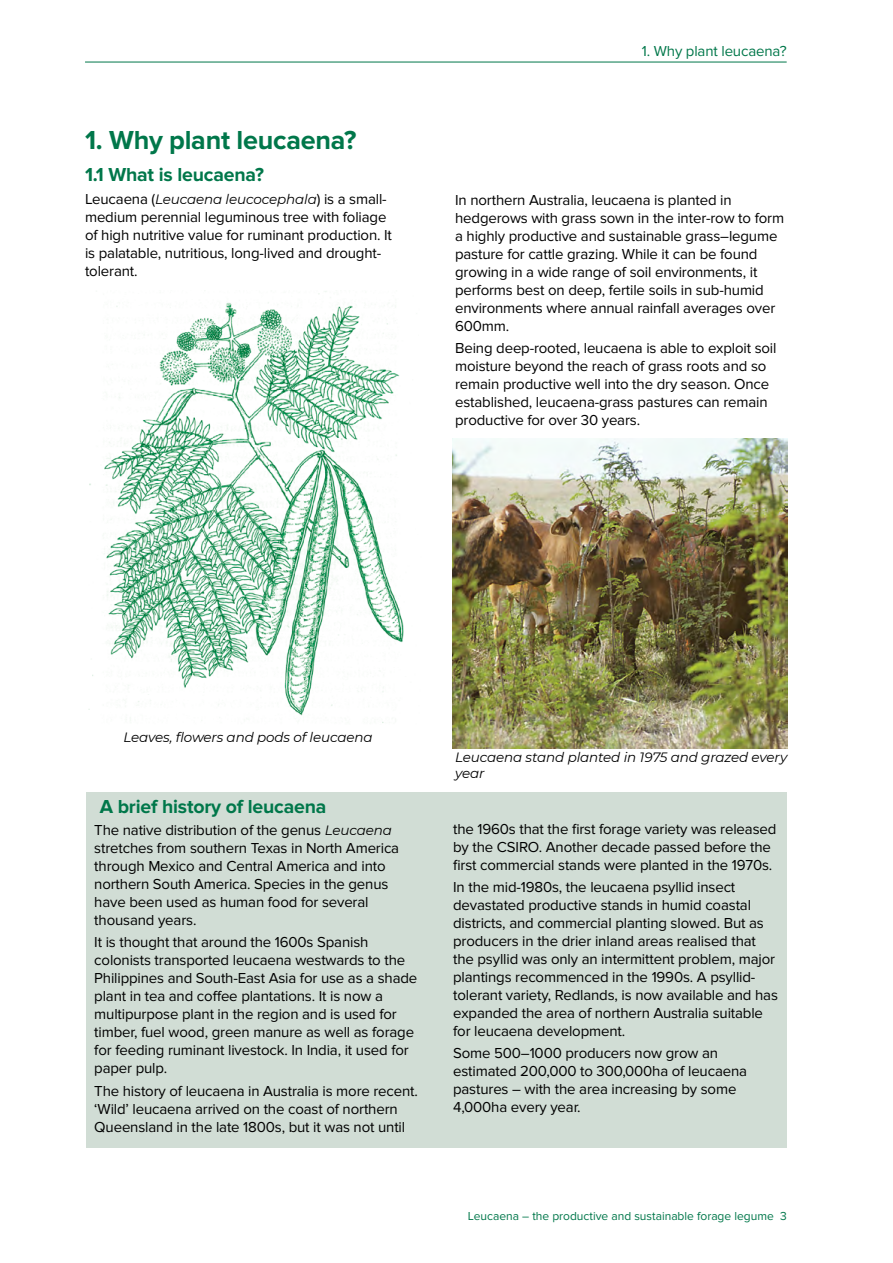
<style>
.page{position:relative;width:893px;height:1263px;background:#fff}
.page>*{position:absolute;margin:0;border:0;box-sizing:border-box;transform-origin:0 0}
.t1{font:700 27px "Proxima Nova";letter-spacing:-.01em;color:#00774a}
.t2{font:700 19.5px "Proxima Nova";letter-spacing:-.01em;color:#00774a}
.t3{font:15px/18px "Proxima Nova";letter-spacing:-.01em;color:#000}
.t4{font:15px "Proxima Nova";letter-spacing:-.01em;color:#00774a}
.t5{font:italic 13.5px/16.5px "Montserrat";letter-spacing:-.01em;color:#000}
.t6{font:12px "Proxima Nova";color:#00774a}
.s1{font-family:"Proxima Nova";font-style:normal;font-size:15px}
.s2{font-family:"Montserrat";font-style:italic;font-size:13.5px}
</style>
<div class="page">
<hr style="left:85px;top:62px;width:702px;height:1px;background:#00774a">
<img style="left:88px;top:291px;width:316px;height:432px">
<div style="left:86px;top:792px;width:700px;height:355px;background:#d1ddd5"></div>
<img style="left:453px;top:438px;width:335px;height:311px">
<h1 class="t1" style="left:85px;top:124px;width:273px">1. Why plant leucaena?</h1>
<h2 class="t2" style="left:85px;top:164px;width:180px">1.1 What is leucaena?</h2>
<p class="t5" style="left:85px;top:190px;width:303px"><span class="s1">Leucaena (</span>Leucaena leucocephala<span class="s1">) is a small-</span></p>
<p class="t3" style="left:85px;top:208px;width:308px">medium perennial leguminous tree with foliage of high nutritive value for ruminant production. It is palatable, nutritious, long-lived and drought&shy;tolerant.</p>
<p class="t4" style="left:642px;top:43px;width:146px">1. Why plant leucaena?</p>
<p class="t3" style="left:455px;top:191px;width:330px">In northern Australia, leucaena is planted in hedgerows with grass sown in the inter-row to form a highly productive and sustainable grass–legume pasture for cattle grazing. While it can be found growing in a wide range of soil environments, it performs best on deep, fertile soils in sub-humid environments where annual rainfall averages over 600mm.</p>
<p class="t3" style="left:455px;top:339px;width:323px">Being deep-rooted, leucaena is able to exploit soil moisture beyond the reach of grass roots and so remain productive well into the dry season. Once established, leucaena-grass pastures can remain productive for over 30 years.</p>
<p class="t5" style="left:123px;top:728px;width:251px">Leaves, flowers and pods of leucaena</p>
<h2 class="t2" style="left:100px;top:796px;width:228px">A brief history of leucaena</h2>
<p class="t3" style="left:94px;top:821px;width:306px">The native distribution of the genus <span class="s2">Leucaena </span>stretches from southern Texas in North America through Mexico and Central America and into northern South America. Species in the genus have been used as human food for several thousand years.</p>
<p class="t3" style="left:94px;top:933px;width:325px">It is thought that around the 1600s Spanish colonists transported leucaena westwards to the Philippines and South-East Asia for use as a shade plant in tea and coffee plantations. It is now a multipurpose plant in the region and is used for timber, fuel wood, green manure as well as forage for feeding ruminant livestock. In India, it used for paper pulp.</p>
<p class="t3" style="left:94px;top:1082px;width:325px">The history of leucaena in Australia is more recent. ‘Wild’ leucaena arrived on the coast of northern<br>Queensland in the late 1800s, but it was not until</p>
<p class="t5" style="left:455px;top:748px;width:334px">Leucaena stand planted in 1975 and grazed every year</p>
<p class="t3" style="left:453px;top:820px;width:325px">the 1960s that the first forage variety was released by the CSIRO. Another decade passed before the first commercial stands were planted in the 1970s.</p>
<p class="t3" style="left:453px;top:878px;width:326px">In the mid-1980s, the leucaena psyllid insect devastated productive stands in humid coastal districts, and commercial planting slowed. But as producers in the drier inland areas realised that the psyllid was only an intermittent problem, major plantings recommenced in the 1990s. A psyllid&shy;tolerant variety, Redlands, is now available and has expanded the area of northern Australia suitable for leucaena development.</p>
<p class="t3" style="left:453px;top:1044px;width:295px">Some 500–1000 producers now grow an estimated 200,000 to 300,000ha of leucaena pastures – with the area increasing by some 4,000ha every year.</p>
<p class="t6" style="left:468px;top:1209px;width:320px">Leucaena – the productive and sustainable forage legume 3</p>
</div>
